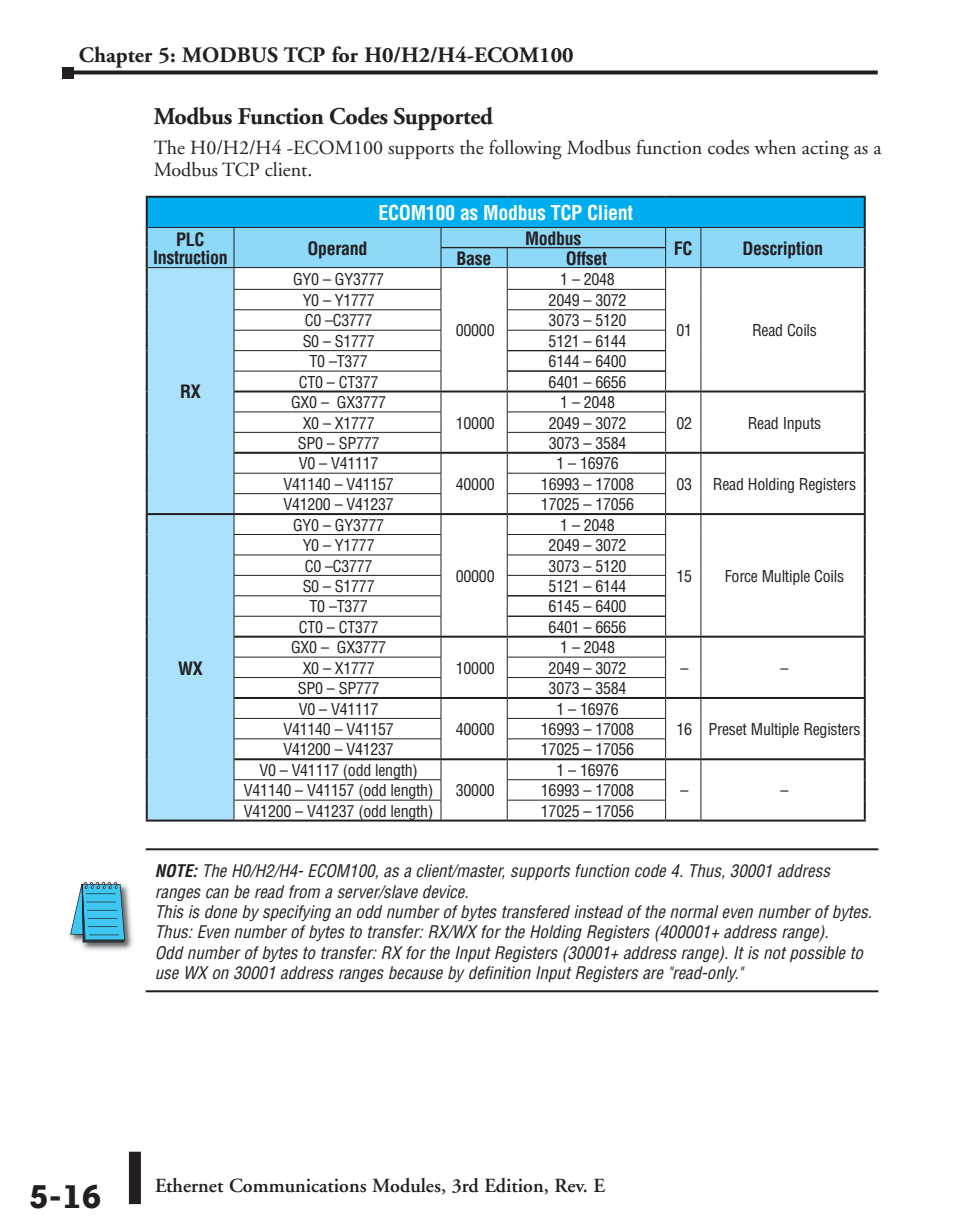
<style>
.page{position:relative;width:972px;height:1224px;background:#fff}
.page>*{position:absolute;margin:0;border:0;box-sizing:border-box;transform-origin:0 0}
.t1{font:700 39.8px "Bailey Sans ITC";color:#231f20}
.t2{font:700 24px "Adobe Garamond";letter-spacing:-.02em;color:#231f20}
.t3{font:700 22px "Adobe Garamond";color:#231f20}
.t4{font:20px/22px "Adobe Garamond";color:#231f20}
.t5{font:600 20px "Adobe Garamond";color:#231f20}
.t6{font:700 condensed 20px "Helvetica";letter-spacing:-.02em;color:#fff}
.t7{font:700 condensed 18px/18px "Helvetica";letter-spacing:-.02em;color:#231f20;text-align:center}
.t8{font:italic condensed 17px/20.4px "Helvetica";color:#231f20}
.t9{font:condensed 16px "Helvetica";letter-spacing:-.02em;color:#231f20}
.s1{font-weight:700}
</style>
<div class="page">
<div style="left:129px;top:1152px;width:12px;height:52px;background:#231f20"></div>
<svg style="left:74px;top:70px;width:804px;height:4px;background:#3d393a"></svg>
<div style="left:62px;top:67px;width:12px;height:11px;background:#231f20"></div>
<div style="left:147px;top:197px;width:718px;height:30px;background:#00aeef"></div>
<hr style="left:441px;top:820px;width:66px;height:2px;background:#231f20">
<hr style="left:666px;top:820px;width:35px;height:2px;background:#231f20">
<hr style="left:864px;top:198px;width:2px;height:29px;background:#231f20">
<hr style="left:701px;top:820px;width:165px;height:2px;background:#231f20">
<hr style="left:146px;top:196px;width:88px;height:2px;background:#231f20">
<hr style="left:146px;top:198px;width:2px;height:29px;background:#231f20">
<hr style="left:234px;top:196px;width:207px;height:2px;background:#231f20">
<hr style="left:441px;top:196px;width:66px;height:2px;background:#231f20">
<hr style="left:507px;top:196px;width:159px;height:2px;background:#231f20">
<hr style="left:666px;top:196px;width:35px;height:2px;background:#231f20">
<hr style="left:701px;top:196px;width:165px;height:2px;background:#231f20">
<hr style="left:234px;top:820px;width:207px;height:2px;background:#231f20">
<hr style="left:507px;top:820px;width:159px;height:2px;background:#231f20">
<hr style="left:146px;top:820px;width:88px;height:2px;background:#231f20">
<svg style="left:146px;top:227px;width:720px;height:593px"></svg>
<hr style="left:146px;top:848px;width:732px;height:2px;background:#231f20">
<hr style="left:146px;top:990px;width:732px;height:2px;background:#231f20">
<img style="left:81px;top:881px;width:52px;height:70px">
<svg style="left:70px;top:882px;width:55px;height:61px;background:#57b1ce"></svg>
<h3 class="t3" style="left:79px;top:43px;width:496px">Chapter 5: MODBUS TCP for H0/H2/H4-ECOM100</h3>
<h2 class="t2" style="left:154px;top:104px;width:341px">Modbus Function Codes Supported</h2>
<p class="t4" style="left:154px;top:137px;width:730px">The H0/H2/H4 -ECOM100 supports the following Modbus function codes when acting as a<br>Modbus TCP client.</p>
<p class="t7" style="left:153px;top:230px;width:76px">PLC<br>Instruction</p>
<p class="t7" style="left:307px;top:239px;width:62px">Operand</p>
<p class="t6" style="left:379px;top:200px;width:256px">ECOM100 as Modbus TCP Client</p>
<p class="t7" style="left:525px;top:229px;width:58px">Modbus</p>
<p class="t7" style="left:457px;top:249px;width:37px">Base</p>
<p class="t7" style="left:566px;top:249px;width:43px">Offset</p>
<p class="t9" style="left:293px;top:269px;width:92px">GY0 – GY3777</p>
<p class="t9" style="left:560px;top:269px;width:56px">1 – 2048</p>
<p class="t7" style="left:674px;top:239px;width:20px">FC</p>
<p class="t7" style="left:742px;top:239px;width:82px">Description</p>
<p class="t7" style="left:180px;top:382px;width:22px">RX</p>
<p class="t7" style="left:178px;top:659px;width:26px">WX</p>
<p class="t9" style="left:303px;top:290px;width:73px">Y0 – Y1777</p>
<p class="t9" style="left:549px;top:290px;width:79px">2049 – 3072</p>
<p class="t9" style="left:305px;top:311px;width:69px">C0 –C3777</p>
<p class="t9" style="left:549px;top:311px;width:79px">3073 – 5120</p>
<p class="t9" style="left:303px;top:331px;width:73px">S0 – S1777</p>
<p class="t9" style="left:549px;top:331px;width:79px">5121 – 6144</p>
<p class="t9" style="left:309px;top:351px;width:60px">T0 –T377</p>
<p class="t9" style="left:549px;top:351px;width:79px">6144 – 6400</p>
<p class="t9" style="left:299px;top:372px;width:81px">CT0 – CT377</p>
<p class="t9" style="left:549px;top:372px;width:79px">6401 – 6656</p>
<p class="t9" style="left:291px;top:392px;width:97px">GX0 – GX3777</p>
<p class="t9" style="left:456px;top:413px;width:40px">10000</p>
<p class="t9" style="left:677px;top:320px;width:17px">01</p>
<p class="t9" style="left:752px;top:320px;width:66px">Read Coils</p>
<p class="t9" style="left:456px;top:320px;width:40px">00000</p>
<p class="t9" style="left:560px;top:392px;width:56px">1 – 2048</p>
<p class="t9" style="left:303px;top:413px;width:73px">X0 – X1777</p>
<p class="t9" style="left:549px;top:413px;width:79px">2049 – 3072</p>
<p class="t9" style="left:677px;top:413px;width:17px">02</p>
<p class="t9" style="left:748px;top:413px;width:75px">Read Inputs</p>
<p class="t9" style="left:298px;top:433px;width:83px">SP0 – SP777</p>
<p class="t9" style="left:549px;top:433px;width:79px">3073 – 3584</p>
<p class="t9" style="left:299px;top:454px;width:81px">V0 – V41117</p>
<p class="t9" style="left:456px;top:474px;width:40px">40000</p>
<p class="t9" style="left:556px;top:454px;width:64px">1 – 16976</p>
<p class="t9" style="left:283px;top:474px;width:112px">V41140 – V41157</p>
<p class="t9" style="left:541px;top:474px;width:95px">16993 – 17008</p>
<p class="t9" style="left:677px;top:474px;width:17px">03</p>
<p class="t9" style="left:713px;top:474px;width:145px">Read Holding Registers</p>
<p class="t9" style="left:283px;top:494px;width:112px">V41200 – V41237</p>
<p class="t9" style="left:541px;top:494px;width:95px">17025 – 17056</p>
<p class="t9" style="left:293px;top:515px;width:92px">GY0 – GY3777</p>
<p class="t9" style="left:560px;top:515px;width:56px">1 – 2048</p>
<p class="t9" style="left:303px;top:535px;width:73px">Y0 – Y1777</p>
<p class="t9" style="left:549px;top:535px;width:79px">2049 – 3072</p>
<p class="t9" style="left:305px;top:556px;width:69px">C0 –C3777</p>
<p class="t9" style="left:549px;top:556px;width:79px">3073 – 5120</p>
<p class="t9" style="left:303px;top:576px;width:73px">S0 – S1777</p>
<p class="t9" style="left:549px;top:576px;width:79px">5121 – 6144</p>
<p class="t9" style="left:309px;top:597px;width:60px">T0 –T377</p>
<p class="t9" style="left:549px;top:597px;width:79px">6145 – 6400</p>
<p class="t9" style="left:299px;top:617px;width:81px">CT0 – CT377</p>
<p class="t9" style="left:549px;top:617px;width:79px">6401 – 6656</p>
<p class="t9" style="left:291px;top:637px;width:97px">GX0 – GX3777</p>
<p class="t9" style="left:456px;top:658px;width:40px">10000</p>
<p class="t9" style="left:677px;top:566px;width:17px">15</p>
<p class="t9" style="left:725px;top:566px;width:121px">Force Multiple Coils</p>
<p class="t9" style="left:456px;top:566px;width:40px">00000</p>
<p class="t9" style="left:560px;top:637px;width:56px">1 – 2048</p>
<p class="t9" style="left:303px;top:658px;width:73px">X0 – X1777</p>
<p class="t9" style="left:549px;top:658px;width:79px">2049 – 3072</p>
<p class="t9" style="left:680px;top:658px;width:9px">–</p>
<p class="t9" style="left:781px;top:658px;width:9px">–</p>
<p class="t9" style="left:298px;top:678px;width:83px">SP0 – SP777</p>
<p class="t9" style="left:549px;top:678px;width:79px">3073 – 3584</p>
<p class="t9" style="left:299px;top:699px;width:81px">V0 – V41117</p>
<p class="t9" style="left:456px;top:719px;width:40px">40000</p>
<p class="t9" style="left:556px;top:699px;width:64px">1 – 16976</p>
<p class="t9" style="left:283px;top:719px;width:112px">V41140 – V41157</p>
<p class="t9" style="left:541px;top:719px;width:95px">16993 – 17008</p>
<p class="t9" style="left:677px;top:719px;width:185px">16 Preset Multiple Registers</p>
<p class="t9" style="left:283px;top:740px;width:112px">V41200 – V41237</p>
<p class="t9" style="left:541px;top:740px;width:95px">17025 – 17056</p>
<p class="t9" style="left:259px;top:760px;width:160px">V0 – V41117 (odd length)</p>
<p class="t9" style="left:456px;top:780px;width:40px">30000</p>
<p class="t9" style="left:556px;top:760px;width:64px">1 – 16976</p>
<p class="t9" style="left:244px;top:780px;width:191px">V41140 – V41157 (odd length)</p>
<p class="t9" style="left:541px;top:780px;width:95px">16993 – 17008</p>
<p class="t9" style="left:680px;top:780px;width:9px">–</p>
<p class="t9" style="left:781px;top:780px;width:9px">–</p>
<p class="t9" style="left:244px;top:801px;width:191px">V41200 – V41237 (odd length)</p>
<p class="t9" style="left:541px;top:801px;width:95px">17025 – 17056</p>
<p class="t8" style="left:155px;top:861px;width:719px"><span class="s1">NOTE:</span> The H0/H2/H4- ECOM100, as a client/master, supports function code 4. Thus, 30001 address ranges can be read from a server/slave device.<br>This is done by specifying an odd number of bytes transfered instead of the normal even number of bytes.<br>Thus: Even number of bytes to transfer: RX/WX for the Holding Registers (400001+ address range).<br>Odd number of bytes to transfer: RX for the Input Registers (30001+ address range). It is not possible to use WX on 30001 address ranges because by definition Input Registers are "read-only."</p>
<h1 class="t1" style="left:29px;top:1174px;width:74px">5-16</h1>
<p class="t5" style="left:155px;top:1174px;width:452px">Ethernet Communications Modules, 3rd Edition, Rev. E</p>
</div>
